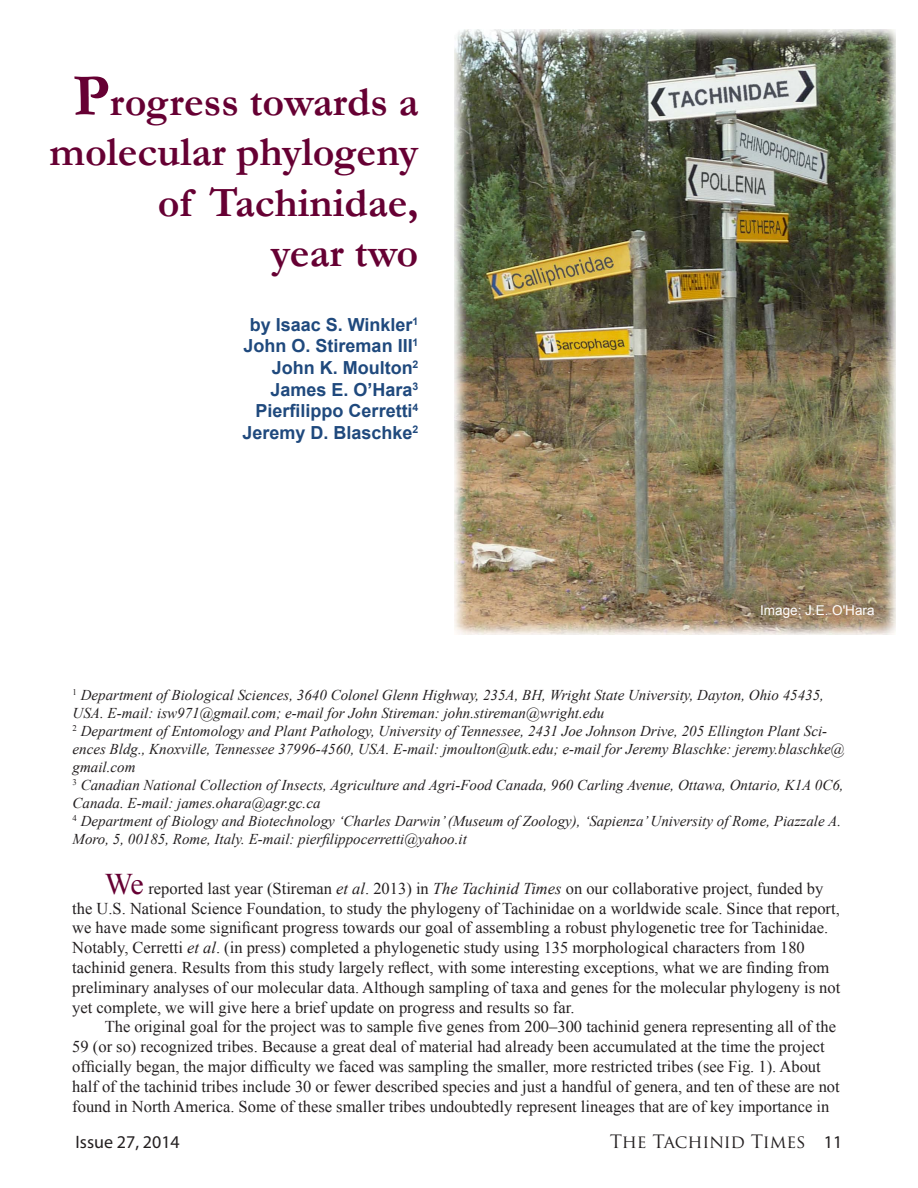
<style>
.page{position:relative;width:918px;height:1188px;background:#fff}
.page>*{position:absolute;margin:0;border:0;box-sizing:border-box;transform-origin:0 0}
.t1{font:700 42px/50.4px "Garamond";color:#603;text-align:right}
.t2{font:700 18px "Arial";color:#1f497d}
.t3{font:18px "Trajan Pro";letter-spacing:-.02em;color:#231f20}
.t4{font:18px "Myriad Pro";color:#231f20}
.t5{font:16.5px/19.8px "Times New Roman";color:#231f20}
.t6{font:italic 15px/18px "Times New Roman";color:#231f20}
.t7{font:13.5px "Arial";color:#fff}
.s1{font-size:60px}
.s2{font-size:30px;color:#603}
.s3{font-style:italic}
.s4{font-family:"Myriad Pro"}
</style>
<div class="page">
<img style="left:454px;top:29px;width:441px;height:605px">
<p class="t1" style="left:50px;top:77px;width:370px"><span class="s1">P</span>rogress towards a molecular phylogeny of Tachinidae,<br>year two</p>
<p class="t2" style="left:250px;top:313px;width:170px">by Isaac S. Winkler<sup>1</sup></p>
<p class="t2" style="left:244px;top:334px;width:176px">John O. Stireman III<sup>1</sup></p>
<p class="t2" style="left:272px;top:356px;width:148px">John K. Moulton<sup>2</sup></p>
<p class="t2" style="left:271px;top:377px;width:149px">James E. O’Hara<sup>3</sup></p>
<p class="t2" style="left:256px;top:399px;width:164px">Pierfilippo Cerretti<sup>4</sup></p>
<p class="t2" style="left:243px;top:421px;width:177px">Jeremy D. Blaschke<sup>2</sup></p>
<p class="t7" style="left:760px;top:601px;width:116px">Image: J.E. O'Hara</p>
<p class="t6" style="left:73px;top:685px;width:753px"><sup>1</sup> Department of Biological Sciences, 3640 Colonel Glenn Highway, 235A, BH, Wright State University, Dayton, Ohio 45435,<br>USA. E-mail: isw971@gmail.com; e-mail for John Stireman: john.stireman@wright.edu</p>
<p class="t6" style="left:73px;top:721px;width:773px"><sup>2</sup> Department of Entomology and Plant Pathology, University of Tennessee, 2431 Joe Johnson Drive, 205 Ellington Plant Sci&shy;ences Bldg., Knoxville, Tennessee 37996-4560, USA. E-mail: jmoulton@utk.edu; e-mail for Jeremy Blaschke: jeremy.blaschke@ gmail.com</p>
<p class="t6" style="left:73px;top:775px;width:773px"><sup>3</sup> Canadian National Collection of Insects, Agriculture and Agri-Food Canada, 960 Carling Avenue, Ottawa, Ontario, K1A 0C6,<br>Canada. E-mail: james.ohara@agr.gc.ca</p>
<p class="t6" style="left:73px;top:811px;width:770px"><sup>4</sup> Department of Biology and Biotechnology ‘Charles Darwin’ (Museum of Zoology), ‘Sapienza’ University of Rome, Piazzale A.<br>Moro, 5, 00185, Rome, Italy. E-mail: pierfilippocerretti@yahoo.it</p>
<p class="t5" style="left:72px;top:878px;width:770px;text-indent:32px"><span class="s2">We</span> reported last year (Stireman <span class="s3">et al</span>. 2013) in <span class="s3">The Tachinid Times</span> on our collaborative project, funded by the U.S. National Science Foundation, to study the phylogeny of Tachinidae on a worldwide scale. Since that report, we have made some significant progress towards our goal of assembling a robust phylogenetic tree for Tachinidae.<br>Notably, Cerretti <span class="s3">et al</span>. (in press) completed a phylogenetic study using 135 morphological characters from 180 tachinid genera. Results from this study largely reflect, with some interesting exceptions, what we are finding from preliminary analyses of our molecular data. Although sampling of taxa and genes for the molecular phylogeny is not yet complete, we will give here a brief update on progress and results so far.</p>
<p class="t5" style="left:72px;top:1017px;width:769px;text-indent:32px">The original goal for the project was to sample five genes from 200–300 tachinid genera representing all of the 59 (or so) recognized tribes. Because a great deal of material had already been accumulated at the time the project officially began, the major difficulty we faced was sampling the smaller, more restricted tribes (see Fig. 1). About half of the tachinid tribes include 30 or fewer described species and just a handful of genera, and ten of these are not found in North America. Some of these smaller tribes undoubtedly represent lineages that are of key importance in</p>
<p class="t4" style="left:76px;top:1131px;width:106px">Issue 27, 2014</p>
<p class="t3" style="left:610px;top:1130px;width:234px">The Tachinid Times <span class="s4">11</span></p>
</div>
